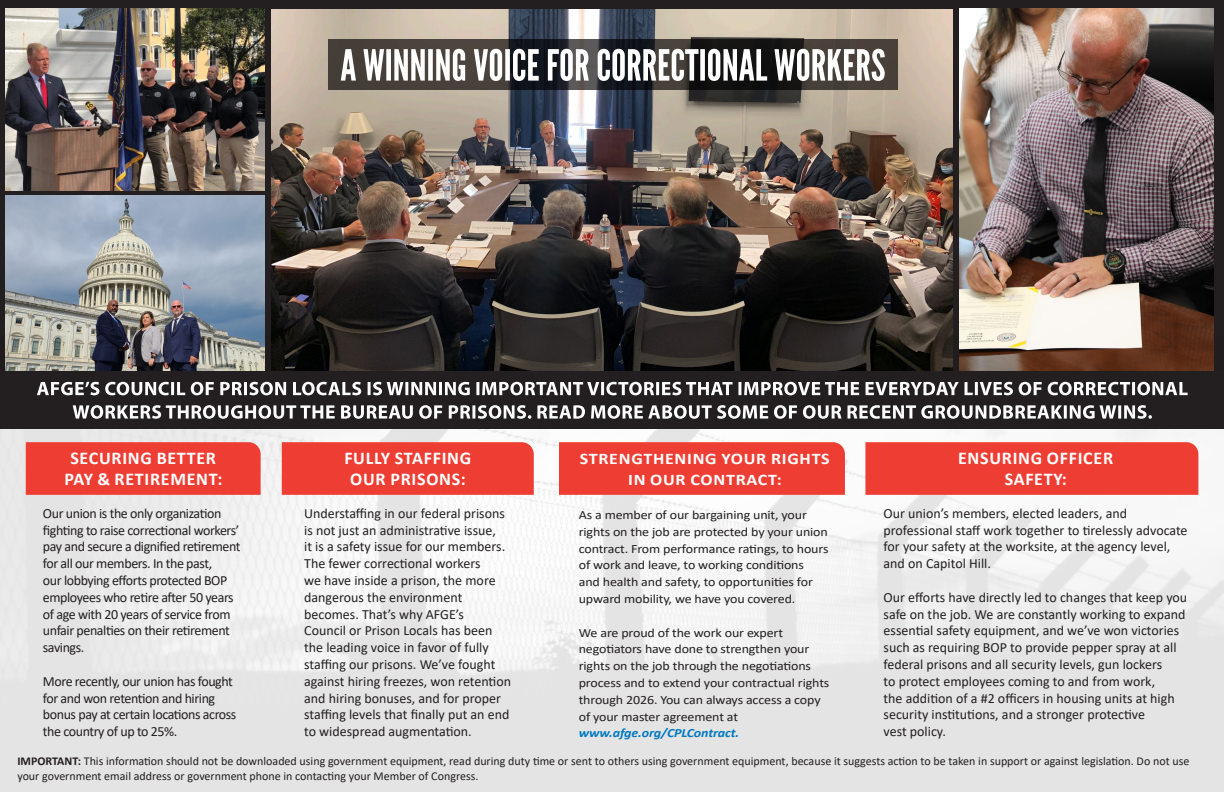
<style>
.page{position:relative;width:1224px;height:792px;background:#fff}
.page>*{position:absolute;margin:0;border:0;box-sizing:border-box;transform-origin:0 0}
.sub_titles{font:700 18px/21.6px "Calibri";letter-spacing:.04em;color:#fff;text-align:center}
.sub_titles-2{font:700 16.2px/21.6px "Calibri";letter-spacing:.04em;color:#fff;text-align:center;scale:1.11 1}
.sub_titles-3{font:14px/16.8px "Calibri";color:#231f20}
.sub_titles-4{font:14px/16.8px "Calibri";letter-spacing:-.03em;color:#231f20}
.sub_titles-5{font:12.6px/16.8px "Calibri";letter-spacing:-.01em;color:#231f20;scale:1.11 1}
.bulllet{font:12px/14.4px "Calibri";color:#231f20}
.s1{font-weight:700;font-style:italic;color:#0079c2}
.s2{font-weight:700}
</style>
<div class="page">
<div style="left:0;top:0;width:1224px;height:372px;background:#231f20"></div>
<img style="left:5px;top:195px;width:260px;height:177px">
<img style="left:5px;top:9px;width:260px;height:181px">
<img style="left:959px;top:9px;width:255px;height:363px">
<img style="left:271px;top:9px;width:682px;height:363px">
<svg style="left:328px;top:40px;width:570px;height:50px;background:#34302e"></svg>
<svg style="left:341px;top:49px;width:544px;height:32px"></svg>
<div style="left:0;top:372px;width:1224px;height:57px;background:#231f20"></div>
<svg style="left:73px;top:405px;width:1079px;height:14px"></svg>
<svg style="left:37px;top:382px;width:1151px;height:13px"></svg>
<div style="left:559px;top:442px;width:286px;height:53px;background:#ee3e34"></div>
<div style="left:26px;top:442px;width:235px;height:53px;background:#ee3e34"></div>
<div style="left:282px;top:442px;width:252px;height:53px;background:#ee3e34"></div>
<div style="left:865px;top:442px;width:333px;height:53px;background:#ee3e34"></div>
<p class="sub_titles" style="left:65px;top:447px;width:159px">SECURING BETTER<br>PAY &amp; RETIREMENT:</p>
<p class="sub_titles-4" style="left:43px;top:504px;width:199px">Our union is the only organization fighting to raise correctional workers’ pay and secure a dignified retirement for all our members. In the past,<br>our lobbying efforts protected BOP employees who retire after 50 years of age with 20 years of service from unfair penalties on their retirement savings.</p>
<p class="sub_titles-4" style="left:43px;top:672px;width:195px">More recently, our union has fought for and won retention and hiring bonus pay at certain locations across the country of up to 25%.</p>
<p class="sub_titles" style="left:344px;top:447px;width:128px">FULLY STAFFING<br>OUR PRISONS:</p>
<p class="sub_titles-3" style="left:304px;top:504px;width:208px">Understaffing in our federal prisons is not just an administrative issue,<br>it is a safety issue for our members.<br>The fewer correctional workers<br>we have inside a prison, the more dangerous the environment becomes. That’s why AFGE’s<br>Council or Prison Locals has been the leading voice in favor of fully staffing our prisons. We’ve fought against hiring freezes, won retention and hiring bonuses, and for proper staffing levels that finally put an end to widespread augmentation.</p>
<p class="sub_titles-2" style="left:580px;top:447px;width:227px">STRENGTHENING YOUR RIGHTS<br>IN OUR CONTRACT:</p>
<p class="sub_titles-5" style="left:579px;top:506px;width:226px">As a member of our bargaining unit, your rights on the job are protected by your union contract. From performance ratings, to hours of work and leave, to working conditions<br>and health and safety, to opportunities for upward mobility, we have you covered.</p>
<p class="sub_titles-5" style="left:579px;top:624px;width:227px">We are proud of the work our expert negotiators have done to strengthen your rights on the job through the negotiations process and to extend your contractual rights through 2026. You can always access a copy of your master agreement at <span class="s1">www.afge.org/CPLContract.</span></p>
<p class="sub_titles" style="left:958px;top:447px;width:157px">ENSURING OFFICER</p>
<p class="sub_titles" style="left:1005px;top:468px;width:64px">SAFETY:</p>
<p class="sub_titles-3" style="left:884px;top:504px;width:306px">Our union’s members, elected leaders, and professional staff work together to tirelessly advocate for your safety at the worksite, at the agency level, and on Capitol Hill.</p>
<p class="sub_titles-3" style="left:884px;top:588px;width:305px">Our efforts have directly led to changes that keep you safe on the job. We are constantly working to expand essential safety equipment, and we’ve won victories such as requiring BOP to provide pepper spray at all federal prisons and all security levels, gun lockers<br>to protect employees coming to and from work,<br>the addition of a #2 officers in housing units at high security institutions, and a stronger protective<br>vest policy.</p>
<p class="bulllet" style="left:17px;top:754px;width:1173px"><span class="s2">IMPORTANT:</span> This information should not be downloaded using government equipment, read during duty time or sent to others using government equipment, because it suggests action to be taken in support or against legislation. Do not use your government email address or government phone in contacting your Member of Congress.</p>
</div>
